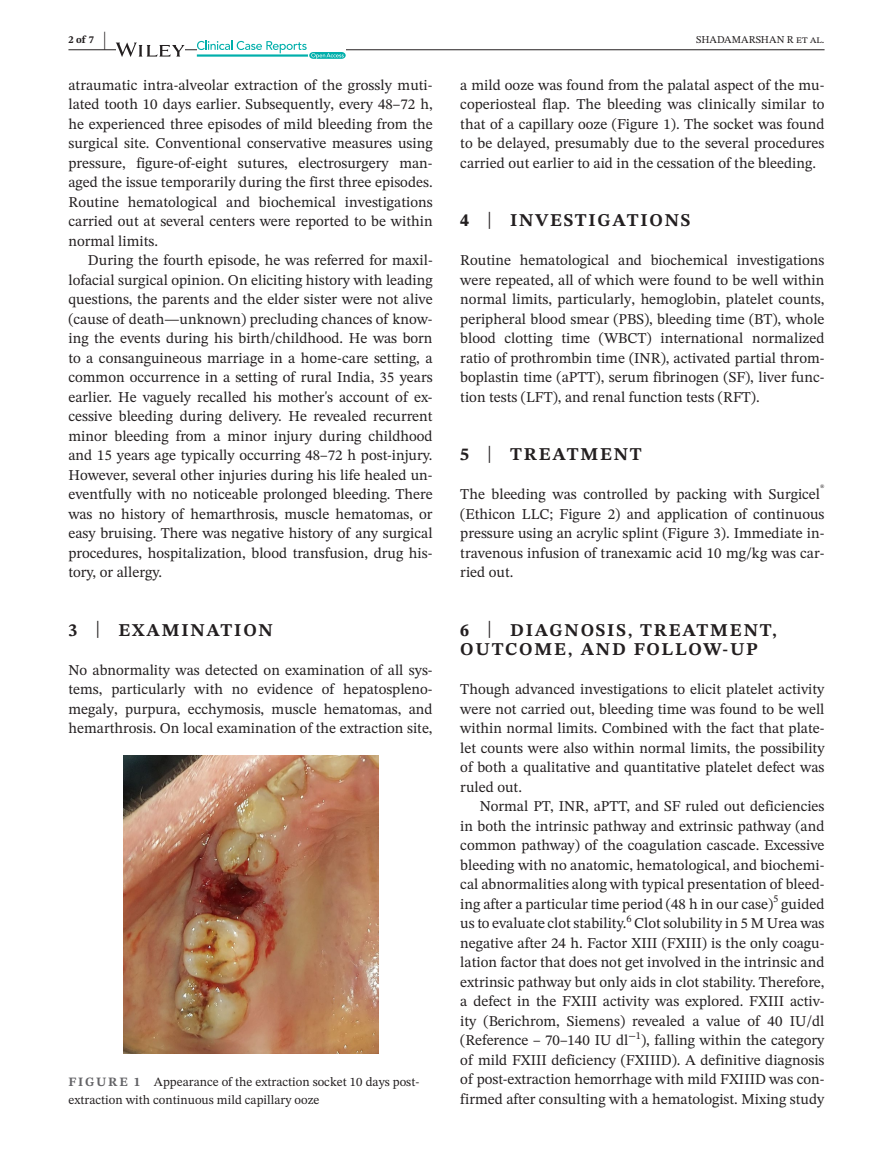
<style>
.page{position:relative;width:893px;height:1174px;background:#fff}
.page>*{position:absolute;margin:0;border:0;box-sizing:border-box;transform-origin:0 0}
.t1{font:700 18px/19.5px "STIX Two Text";letter-spacing:.1em;color:#231f20}
.t2{font:15px/19.5px "STIX Two Text";color:#231f20;text-align:justify}
.t3{font:12.75px/18px "STIX Two Text";color:#231f20}
.t4{font:10.5px "STIX Two Text";color:#231f20}
.t5{font:700 10.5px "STIX Two Text";color:#231f20}
.s1{font-size:21px}
.s2{font-weight:400;font-size:23.7px}
.s3{font-weight:700;color:#636366}
</style>
<div class="page">
<hr style="left:68px;top:49px;width:756px;height:1px;background:#231f20">
<svg style="left:116px;top:43px;width:69px;height:14px"></svg>
<svg style="left:197px;top:41px;width:149px;height:18px"></svg>
<img style="left:123px;top:755px;width:255px;height:298px">
<p class="t5" style="left:68px;top:32px;width:39px">2 of 7 <span class="s1">|</span></p>
<p class="t4" style="left:696px;top:32px;width:130px">SHADAMARSHAN R et al.</p>
<p class="t2" style="left:68px;top:75px;width:366px">atraumatic intra-alveolar extraction of the grossly muti&shy;lated tooth 10 days earlier. Subsequently, every 48–72 h, he experienced three episodes of mild bleeding from the surgical site. Conventional conservative measures using pressure, figure-of-eight sutures, electrosurgery man&shy;aged the issue temporarily during the first three episodes.<br>Routine hematological and biochemical investigations carried out at several centers were reported to be within normal limits.</p>
<p class="t2" style="left:68px;top:250px;width:366px;text-indent:20px">During the fourth episode, he was referred for maxil&shy;lofacial surgical opinion. On eliciting history with leading questions, the parents and the elder sister were not alive (cause of death—unknown) precluding chances of know&shy;ing the events during his birth/childhood. He was born to a consanguineous marriage in a home-care setting, a common occurrence in a setting of rural India, 35 years earlier. He vaguely recalled his mother's account of ex&shy;cessive bleeding during delivery. He revealed recurrent minor bleeding from a minor injury during childhood and 15 years age typically occurring 48–72 h post-injury.<br>However, several other injuries during his life healed un&shy;eventfully with no noticeable prolonged bleeding. There was no history of hemarthrosis, muscle hematomas, or easy bruising. There was negative history of any surgical procedures, hospitalization, blood transfusion, drug his&shy;tory, or allergy.</p>
<p class="t2" style="left:460px;top:75px;width:366px">a mild ooze was found from the palatal aspect of the mu&shy;coperiosteal flap. The bleeding was clinically similar to that of a capillary ooze (Figure 1). The socket was found to be delayed, presumably due to the several procedures carried out earlier to aid in the cessation of the bleeding.</p>
<p class="t1" style="left:460px;top:211px;width:232px">4 <span class="s2">|</span> INVESTIGATIONS</p>
<p class="t2" style="left:460px;top:250px;width:366px">Routine hematological and biochemical investigations were repeated, all of which were found to be well within normal limits, particularly, hemoglobin, platelet counts, peripheral blood smear (PBS), bleeding time (BT), whole blood clotting time (WBCT) international normalized ratio of prothrombin time (INR), activated partial throm&shy;boplastin time (aPTT), serum fibrinogen (SF), liver func&shy;tion tests (LFT), and renal function tests (RFT).</p>
<p class="t1" style="left:460px;top:445px;width:183px">5 <span class="s2">|</span> TREATMENT</p>
<p class="t2" style="left:460px;top:484px;width:361px">The bleeding was controlled by packing with Surgicel</p>
<p class="t4" style="left:820px;top:481px;width:6px">®</p>
<p class="t2" style="left:460px;top:504px;width:366px">(Ethicon LLC; Figure 2) and application of continuous pressure using an acrylic splint (Figure 3). Immediate in&shy;travenous infusion of tranexamic acid 10 mg/kg was car&shy;ried out.</p>
<p class="t1" style="left:68px;top:620px;width:206px">3 <span class="s2">|</span> EXAMINATION</p>
<p class="t2" style="left:68px;top:660px;width:366px">No abnormality was detected on examination of all sys&shy;tems, particularly with no evidence of hepatospleno&shy;megaly, purpura, ecchymosis, muscle hematomas, and hemarthrosis. On local examination of the extraction site,</p>
<p class="t3" style="left:68px;top:1072px;width:352px"><span class="s3">FIGURE 1</span> Appearance of the extraction socket 10 days post&shy;extraction with continuous mild capillary ooze</p>
<p class="t1" style="left:460px;top:620px;width:318px">6 <span class="s2">|</span> DIAGNOSIS, TREATMENT,<br>OUTCOME, AND FOLLOW-UP</p>
<p class="t2" style="left:460px;top:679px;width:366px">Though advanced investigations to elicit platelet activity were not carried out, bleeding time was found to be well within normal limits. Combined with the fact that plate&shy;let counts were also within normal limits, the possibility of both a qualitative and quantitative platelet defect was ruled out.</p>
<p class="t2" style="left:460px;top:796px;width:366px;text-indent:20px">Normal PT, INR, aPTT, and SF ruled out deficiencies in both the intrinsic pathway and extrinsic pathway (and common pathway) of the coagulation cascade. Excessive bleeding with no anatomic, hematological, and biochemi&shy;cal abnormalities along with typical presentation of bleed&shy;ing after a particular time period (48 h in our case)</p>
<p class="t4" style="left:773px;top:891px;width:7px">5</p>
<p class="t2" style="left:781px;top:894px;width:45px">guided</p>
<p class="t2" style="left:460px;top:913px;width:168px">us to evaluate clot stability.</p>
<p class="t4" style="left:626px;top:910px;width:7px">6</p>
<p class="t2" style="left:460px;top:913px;width:366px;text-indent:174px">Clot solubility in 5 M Urea was negative after 24 h. Factor XIII (FXIII) is the only coagu&shy;lation factor that does not get involved in the intrinsic and extrinsic pathway but only aids in clot stability. Therefore, a defect in the FXIII activity was explored. FXIII activ&shy;ity (Berichrom, Siemens) revealed a value of 40 IU/dl (Reference – 70–140 IU dl</p>
<p class="t4" style="left:628px;top:1027px;width:14px">−1</p>
<p class="t2" style="left:460px;top:1030px;width:366px;text-indent:181px">), falling within the category of mild FXIII deficiency (FXIIID). A definitive diagnosis of post-extraction hemorrhage with mild FXIIID was con&shy;firmed after consulting with a hematologist. Mixing study</p>
</div>
